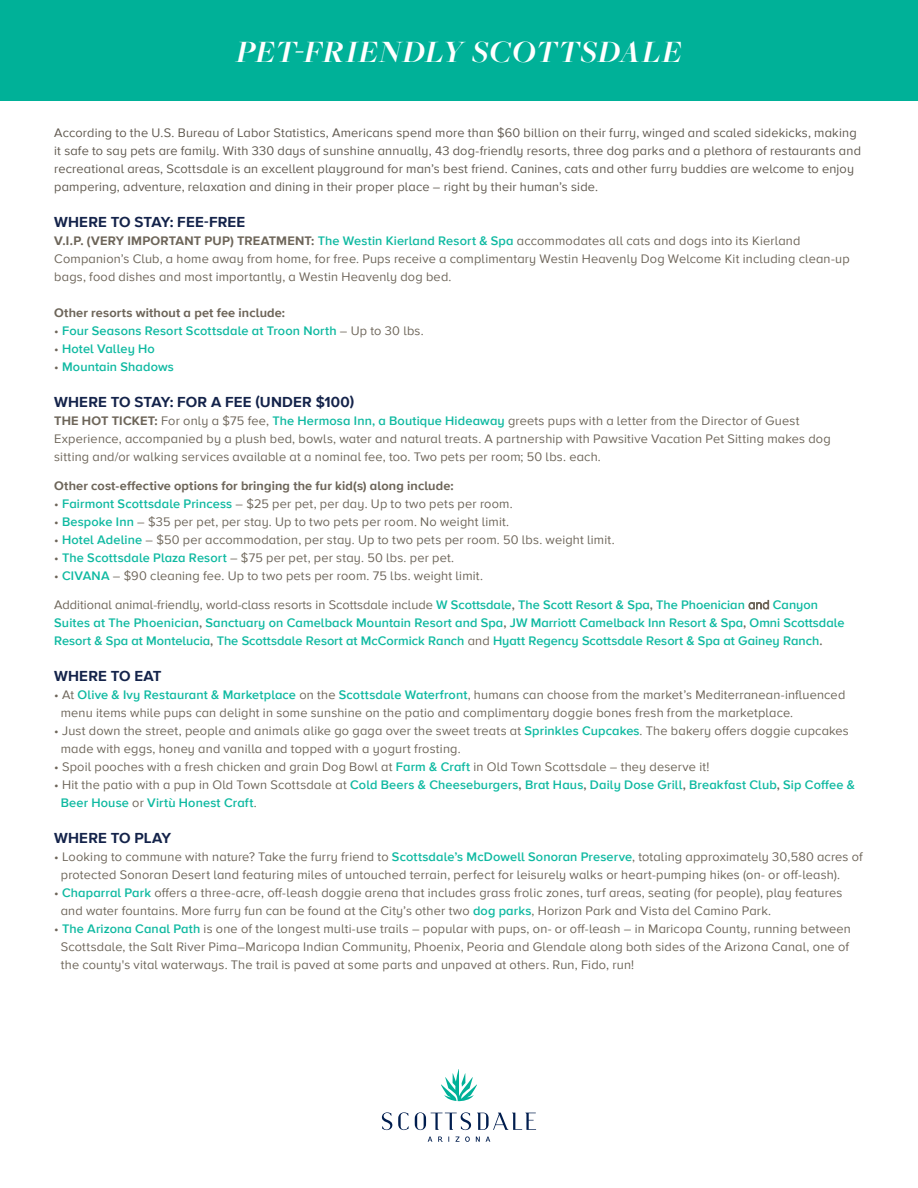
<style>
.page{position:relative;width:918px;height:1188px;background:#fff}
.page>*{position:absolute;margin:0;border:0;box-sizing:border-box;transform-origin:0 0}
.t1{font:italic 700 32.25px "Freight Big Pro";letter-spacing:.02em;color:#fff}
.t2{font:700 15px "Proxima Nova A";letter-spacing:.01em;color:#14234a}
.t3{font:12.75px/18px "Proxima Nova A";letter-spacing:.015em;color:#6d6559}
.t4{font:600 12.75px/18px "Proxima Nova A";letter-spacing:.01em;color:#0eb9a1}
.t5{font:12.75px/18px "Proxima Nova A";letter-spacing:.015em;color:#5f584e}
.t6{font:700 12.75px "Proxima Nova A";letter-spacing:.01em;color:#6d6559}
.s1{font-weight:700}
.s2{font-weight:600;color:#0eb9a1}
.s3{font-weight:400;color:#6d6559}
.s4{color:#6d6559}
.s5{font-weight:300;color:#6d6559}
</style>
<div class="page">
<div style="left:0;top:0;width:918px;height:100px;background:#00b198"></div>
<svg style="left:428px;top:1136px;width:62px;height:6px"></svg>
<svg style="left:441px;top:1069px;width:36px;height:32px"></svg>
<svg style="left:382px;top:1112px;width:154px;height:18px"></svg>
<h1 class="t1" style="left:236px;top:30px;width:447px">PET-FRIENDLY SCOTTSDALE</h1>
<p class="t5" style="left:54px;top:124px;width:808px">According to the U.S. Bureau of Labor Statistics, Americans spend more than $60 billion on their furry, winged and scaled sidekicks, making it safe to say pets are family. With 330 days of sunshine annually, 43 dog-friendly resorts, three dog parks and a plethora of restaurants and recreational areas, Scottsdale is an excellent playground for man’s best friend. Canines, cats and other furry buddies are welcome to enjoy pampering, adventure, relaxation and dining in their proper place – right by their human’s side.</p>
<p class="t2" style="left:54px;top:211px;width:193px">WHERE TO STAY: FEE-FREE</p>
<p class="t3" style="left:54px;top:232px;width:797px"><span class="s1">V.I.P. (VERY IMPORTANT PUP) TREATMENT:</span> <span class="s2">The Westin Kierland Resort &amp; Spa</span> accommodates all cats and dogs into its Kierland<br>Companion’s Club, a home away from home, for free. Pups receive a complimentary Westin Heavenly Dog Welcome Kit including clean-up bags, food dishes and most importantly, a Westin Heavenly dog bed.</p>
<p class="t6" style="left:54px;top:304px;width:232px">Other resorts without a pet fee include:</p>
<p class="t4" style="left:54px;top:322px;width:371px"><span class="s3">•</span> Four Seasons Resort Scottsdale at Troon North <span class="s3">– Up to 30 lbs.</span></p>
<p class="t4" style="left:54px;top:340px;width:102px"><span class="s3">•</span> Hotel Valley Ho</p>
<p class="t4" style="left:54px;top:358px;width:121px"><span class="s3">•</span> Mountain Shadows</p>
<p class="t2" style="left:54px;top:391px;width:301px">WHERE TO STAY: FOR A FEE (UNDER $100)</p>
<p class="t3" style="left:54px;top:412px;width:778px"><span class="s1">THE HOT TICKET:</span> For only a $75 fee, <span class="s2">The Hermosa Inn, a Boutique Hideaway</span> greets pups with a letter from the Director of Guest<br>Experience, accompanied by a plush bed, bowls, water and natural treats. A partnership with Pawsitive Vacation Pet Sitting makes dog sitting and/or walking services available at a nominal fee, too. Two pets per room; 50 lbs. each.</p>
<p class="t6" style="left:54px;top:476px;width:401px">Other cost-effective options for bringing the fur kid(s) along include:</p>
<p class="t3" style="left:54px;top:494px;width:460px">• <span class="s2">Fairmont Scottsdale Princess</span> – $25 per pet, per day. Up to two pets per room.</p>
<p class="t3" style="left:54px;top:512px;width:457px">• <span class="s2">Bespoke Inn</span> – $35 per pet, per stay. Up to two pets per room. No weight limit.</p>
<p class="t3" style="left:54px;top:530px;width:562px">• <span class="s2">Hotel Adeline</span> – $50 per accommodation, per stay. Up to two pets per room. 50 lbs. weight limit.</p>
<p class="t3" style="left:54px;top:548px;width:402px">• <span class="s2">The Scottsdale Plaza Resort</span> – $75 per pet, per stay. 50 lbs. per pet.</p>
<p class="t3" style="left:54px;top:566px;width:430px">• <span class="s2">CIVANA</span> – $90 cleaning fee. Up to two pets per room. 75 lbs. weight limit.</p>
<p class="t4" style="left:54px;top:595px;width:792px"><span class="s3">Additional animal-friendly, world-class resorts in Scottsdale include</span> W Scottsdale<span class="s4">,</span> The Scott Resort &amp; Spa<span class="s4">,</span> The Phoenician <span class="s5">and</span> Canyon<br>Suites at The Phoenician<span class="s4">,</span> Sanctuary on Camelback Mountain Resort and Spa<span class="s4">,</span> JW Marriott Camelback Inn Resort &amp; Spa<span class="s4">,</span> Omni Scottsdale<br>Resort &amp; Spa at Montelucia<span class="s4">,</span> The Scottsdale Resort at McCormick Ranch <span class="s3">and</span> Hyatt Regency Scottsdale Resort &amp; Spa at Gainey Ranch<span class="s4">.</span></p>
<p class="t2" style="left:54px;top:665px;width:109px">WHERE TO EAT</p>
<p class="t3" style="left:61px;top:685px;width:786px;text-indent:-7px">• At <span class="s2">Olive &amp; Ivy Restaurant &amp; Marketplace</span> on the <span class="s2">Scottsdale Waterfront</span>, humans can choose from the market’s Mediterranean-influenced menu items while pups can delight in some sunshine on the patio and complimentary doggie bones fresh from the marketplace.</p>
<p class="t3" style="left:61px;top:721px;width:790px;text-indent:-7px">• Just down the street, people and animals alike go gaga over the sweet treats at <span class="s2">Sprinkles Cupcakes</span>. The bakery offers doggie cupcakes made with eggs, honey and vanilla and topped with a yogurt frosting.</p>
<p class="t3" style="left:54px;top:757px;width:657px">• Spoil pooches with a fresh chicken and grain Dog Bowl at <span class="s2">Farm &amp; Craft</span> in Old Town Scottsdale – they deserve it!</p>
<p class="t4" style="left:61px;top:775px;width:796px;text-indent:-7px"><span class="s3">• Hit the patio with a pup in Old Town Scottsdale at</span> Cold Beers &amp; Cheeseburgers<span class="s4">,</span> Brat Haus<span class="s4">,</span> Daily Dose Grill<span class="s4">,</span> Breakfast Club<span class="s4">,</span> Sip Coffee &amp;<br>Beer House <span class="s3">or</span> Virtù Honest Craft<span class="s3">.</span></p>
<p class="t2" style="left:54px;top:827px;width:118px">WHERE TO PLAY</p>
<p class="t3" style="left:61px;top:847px;width:804px;text-indent:-7px">• Looking to commune with nature? Take the furry friend to <span class="s2">Scottsdale’s McDowell Sonoran Preserve</span>, totaling approximately 30,580 acres of protected Sonoran Desert land featuring miles of untouched terrain, perfect for leisurely walks or heart-pumping hikes (on- or off-leash).</p>
<p class="t3" style="left:61px;top:883px;width:783px;text-indent:-7px">• <span class="s2">Chaparral Park</span> offers a three-acre, off-leash doggie arena that includes grass frolic zones, turf areas, seating (for people), play features and water fountains. More furry fun can be found at the City’s other two <span class="s2">dog parks</span>, Horizon Park and Vista del Camino Park.</p>
<p class="t3" style="left:61px;top:919px;width:792px;text-indent:-7px">• <span class="s2">The Arizona Canal Path</span> is one of the longest multi-use trails – popular with pups, on- or off-leash – in Maricopa County, running between<br>Scottsdale, the Salt River Pima–Maricopa Indian Community, Phoenix, Peoria and Glendale along both sides of the Arizona Canal, one of the county's vital waterways. The trail is paved at some parts and unpaved at others. Run, Fido, run!</p>
</div>
